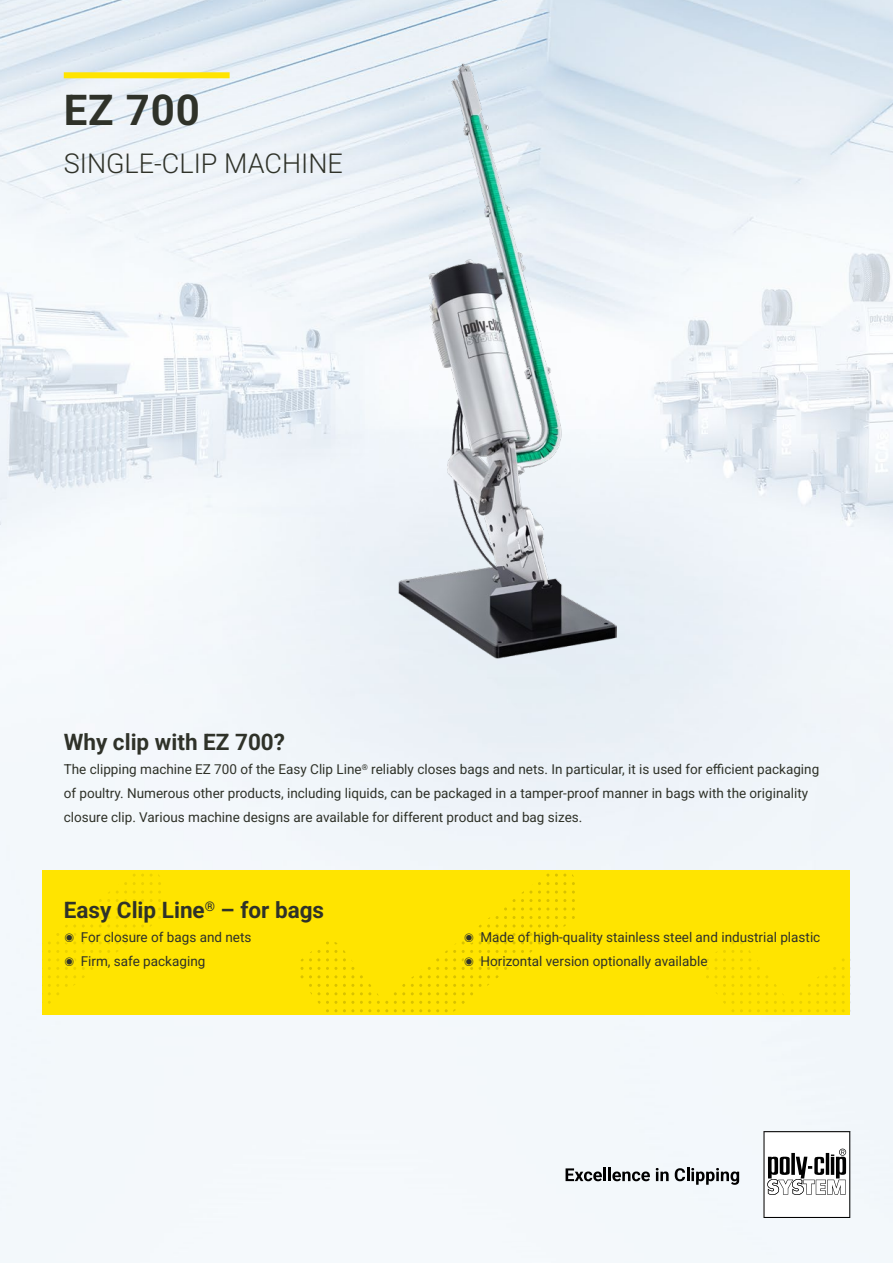
<style>
.page{position:relative;width:893px;height:1263px;background:#fff}
.page>*{position:absolute;margin:0;border:0;box-sizing:border-box;transform-origin:0 0}
.t1{font:700 42px "Roboto";color:#2f3229}
.t2{font:300 27px "Roboto";color:#2f3229}
.t3{font:700 22.5px "Roboto";color:#2f3229}
.t4{font:13.5px/24px "Roboto";color:#2f3229}
.s1{color:#ffe400}
</style>
<div class="page">
<img style="left:0;top:0;width:893px;height:1263px">
<img style="left:398px;top:63px;width:218px;height:600px">
<div style="left:64px;top:72px;width:166px;height:6px;background:#ffe400"></div>
<svg style="left:763px;top:1131px;width:87px;height:87px"></svg>
<svg style="left:566px;top:1168px;width:84px;height:13px"></svg>
<svg style="left:656px;top:1168px;width:13px;height:13px"></svg>
<svg style="left:675px;top:1168px;width:64px;height:17px"></svg>
<div style="left:43px;top:870px;width:807px;height:144px;background:#ffe400"></div>
<svg style="left:842px;top:1001px;width:9px;height:11px"></svg>
<svg style="left:825px;top:1001px;width:11px;height:11px"></svg>
<svg style="left:808px;top:1001px;width:11px;height:11px"></svg>
<svg style="left:791px;top:1001px;width:11px;height:11px"></svg>
<svg style="left:774px;top:1001px;width:11px;height:11px"></svg>
<svg style="left:757px;top:1001px;width:11px;height:11px"></svg>
<svg style="left:740px;top:1001px;width:11px;height:11px"></svg>
<svg style="left:723px;top:1001px;width:11px;height:11px"></svg>
<svg style="left:842px;top:984px;width:9px;height:11px"></svg>
<svg style="left:825px;top:984px;width:11px;height:11px"></svg>
<svg style="left:808px;top:984px;width:11px;height:11px"></svg>
<svg style="left:774px;top:984px;width:10px;height:11px"></svg>
<svg style="left:757px;top:984px;width:11px;height:11px"></svg>
<svg style="left:740px;top:984px;width:11px;height:11px"></svg>
<svg style="left:723px;top:984px;width:11px;height:11px"></svg>
<svg style="left:842px;top:967px;width:9px;height:11px"></svg>
<svg style="left:825px;top:967px;width:11px;height:11px"></svg>
<svg style="left:757px;top:967px;width:11px;height:11px"></svg>
<svg style="left:740px;top:967px;width:11px;height:11px"></svg>
<svg style="left:723px;top:967px;width:11px;height:11px"></svg>
<svg style="left:706px;top:967px;width:11px;height:11px"></svg>
<svg style="left:842px;top:950px;width:9px;height:11px"></svg>
<svg style="left:740px;top:950px;width:11px;height:11px"></svg>
<svg style="left:723px;top:950px;width:11px;height:11px"></svg>
<svg style="left:850px;top:873px;width:1px;height:20px"></svg>
<svg style="left:48px;top:984px;width:11px;height:11px"></svg>
<svg style="left:82px;top:967px;width:11px;height:11px"></svg>
<svg style="left:65px;top:967px;width:11px;height:11px"></svg>
<svg style="left:48px;top:967px;width:11px;height:11px"></svg>
<svg style="left:99px;top:950px;width:11px;height:11px"></svg>
<svg style="left:82px;top:950px;width:11px;height:11px"></svg>
<svg style="left:65px;top:950px;width:11px;height:11px"></svg>
<svg style="left:48px;top:950px;width:11px;height:11px"></svg>
<svg style="left:116px;top:933px;width:11px;height:11px"></svg>
<svg style="left:99px;top:933px;width:11px;height:11px"></svg>
<svg style="left:82px;top:933px;width:11px;height:11px"></svg>
<svg style="left:65px;top:933px;width:11px;height:11px"></svg>
<svg style="left:48px;top:933px;width:11px;height:11px"></svg>
<svg style="left:150px;top:916px;width:11px;height:11px"></svg>
<svg style="left:133px;top:916px;width:11px;height:11px"></svg>
<svg style="left:116px;top:916px;width:11px;height:11px"></svg>
<svg style="left:99px;top:916px;width:11px;height:11px"></svg>
<svg style="left:82px;top:916px;width:11px;height:11px"></svg>
<svg style="left:65px;top:918px;width:11px;height:9px"></svg>
<svg style="left:150px;top:899px;width:11px;height:11px"></svg>
<svg style="left:133px;top:899px;width:11px;height:11px"></svg>
<svg style="left:116px;top:899px;width:11px;height:11px"></svg>
<svg style="left:99px;top:899px;width:11px;height:11px"></svg>
<svg style="left:150px;top:874px;width:11px;height:19px"></svg>
<svg style="left:133px;top:874px;width:11px;height:19px"></svg>
<svg style="left:116px;top:882px;width:11px;height:11px"></svg>
<svg style="left:445px;top:1001px;width:11px;height:11px"></svg>
<svg style="left:428px;top:1001px;width:11px;height:11px"></svg>
<svg style="left:411px;top:1001px;width:11px;height:11px"></svg>
<svg style="left:394px;top:1001px;width:11px;height:11px"></svg>
<svg style="left:377px;top:1001px;width:11px;height:11px"></svg>
<svg style="left:360px;top:1001px;width:11px;height:11px"></svg>
<svg style="left:343px;top:1001px;width:11px;height:11px"></svg>
<svg style="left:326px;top:1001px;width:11px;height:11px"></svg>
<svg style="left:462px;top:984px;width:11px;height:11px"></svg>
<svg style="left:445px;top:984px;width:11px;height:11px"></svg>
<svg style="left:428px;top:984px;width:11px;height:11px"></svg>
<svg style="left:411px;top:984px;width:11px;height:11px"></svg>
<svg style="left:394px;top:984px;width:11px;height:11px"></svg>
<svg style="left:360px;top:984px;width:11px;height:11px"></svg>
<svg style="left:343px;top:984px;width:11px;height:11px"></svg>
<svg style="left:326px;top:984px;width:11px;height:11px"></svg>
<svg style="left:309px;top:984px;width:11px;height:11px"></svg>
<svg style="left:496px;top:967px;width:11px;height:11px"></svg>
<svg style="left:479px;top:967px;width:11px;height:11px"></svg>
<svg style="left:462px;top:967px;width:11px;height:11px"></svg>
<svg style="left:445px;top:967px;width:11px;height:11px"></svg>
<svg style="left:428px;top:967px;width:11px;height:11px"></svg>
<svg style="left:411px;top:975px;width:11px;height:3px"></svg>
<svg style="left:343px;top:967px;width:11px;height:11px"></svg>
<svg style="left:326px;top:967px;width:11px;height:11px"></svg>
<svg style="left:300px;top:967px;width:20px;height:11px"></svg>
<svg style="left:496px;top:950px;width:36px;height:11px"></svg>
<svg style="left:479px;top:950px;width:11px;height:11px"></svg>
<svg style="left:462px;top:950px;width:11px;height:11px"></svg>
<svg style="left:445px;top:950px;width:11px;height:11px"></svg>
<svg style="left:343px;top:950px;width:9px;height:11px"></svg>
<svg style="left:326px;top:950px;width:11px;height:11px"></svg>
<svg style="left:301px;top:950px;width:19px;height:11px"></svg>
<svg style="left:538px;top:933px;width:11px;height:11px"></svg>
<svg style="left:496px;top:933px;width:36px;height:11px"></svg>
<svg style="left:479px;top:933px;width:11px;height:11px"></svg>
<svg style="left:462px;top:933px;width:11px;height:11px"></svg>
<svg style="left:326px;top:941px;width:11px;height:3px"></svg>
<svg style="left:555px;top:916px;width:11px;height:11px"></svg>
<svg style="left:538px;top:916px;width:11px;height:11px"></svg>
<svg style="left:496px;top:916px;width:36px;height:11px"></svg>
<svg style="left:479px;top:917px;width:11px;height:10px"></svg>
<svg style="left:572px;top:899px;width:3px;height:11px"></svg>
<svg style="left:555px;top:899px;width:11px;height:11px"></svg>
<svg style="left:538px;top:899px;width:11px;height:11px"></svg>
<svg style="left:504px;top:899px;width:28px;height:11px"></svg>
<svg style="left:572px;top:874px;width:3px;height:19px"></svg>
<svg style="left:555px;top:873px;width:11px;height:20px"></svg>
<svg style="left:538px;top:874px;width:11px;height:19px"></svg>
<h1 class="t1" style="left:64px;top:81px;width:138px">EZ 700</h1>
<h2 class="t2" style="left:64px;top:145px;width:281px">SINGLE-CLIP MACHINE</h2>
<h3 class="t3" style="left:64px;top:726px;width:223px">Why clip with EZ 700?</h3>
<p class="t4" style="left:64px;top:757px;width:757px">The clipping machine EZ 700 of the Easy Clip Line<sup>®</sup> reliably closes bags and nets. In particular, it is used for efficient packaging of poultry. Numerous other products, including liquids, can be packaged in a tamper-proof manner in bags with the originality closure clip. Various machine designs are available for different product and bag sizes.</p>
<h3 class="t3" style="left:64px;top:894px;width:262px">Easy Clip Line<sup>®</sup> – for bags</h3>
<p class="t4" style="left:64px;top:925px;width:189px"><span class="s1">➢</span> For closure of bags and nets</p>
<p class="t4" style="left:64px;top:949px;width:143px"><span class="s1">➢</span> Firm, safe packaging</p>
<p class="t4" style="left:463px;top:925px;width:358px"><span class="s1">➢</span> Made of high-quality stainless steel and industrial plastic</p>
<p class="t4" style="left:463px;top:949px;width:246px"><span class="s1">➢</span> Horizontal version optionally available</p>
</div>
